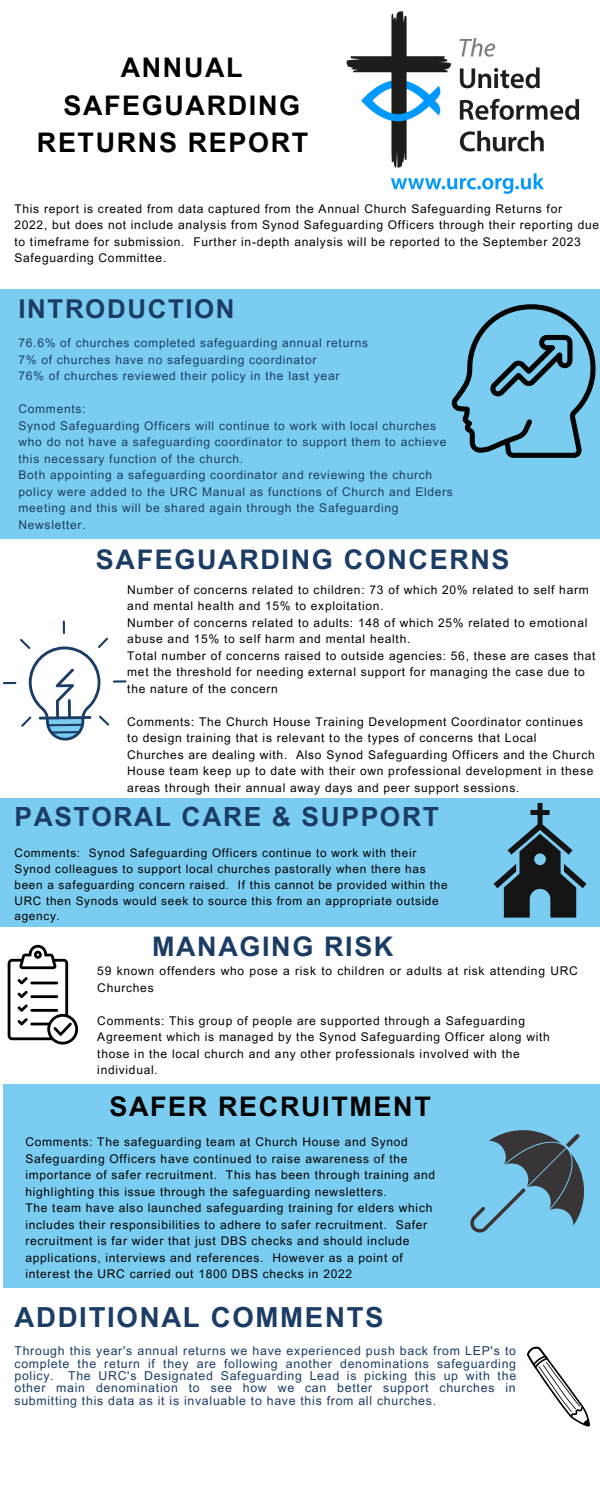
<style>
.page{position:relative;width:600px;height:1500px;background:#fff}
.page>*{position:absolute;margin:0;border:0;box-sizing:border-box;transform-origin:0 0}
.t1{font:700 27.6px "Arial MT Pro";letter-spacing:.06em;color:#1b3c65}
.t2{font:700 27px "Arial MT Pro";letter-spacing:.06em;color:#000}
.t3{font:700 27px "Arial MT Pro";letter-spacing:.06em;color:#1b3c65}
.t4{font:700 26.5px "Arial MT Pro";letter-spacing:.06em;color:#1b3c65}
.t5{font:700 26px "Arial MT Pro";letter-spacing:.06em;color:#1b3c65}
.t6{font:12.3px/12.3px "Arial MT Pro";letter-spacing:.06em;color:#1b3c65;text-align:justify}
.t7{font:12px/16.5px "Arial MT Pro";letter-spacing:.06em;color:#000}
.t8{font:12px/16.5px "Arial MT Pro";letter-spacing:.06em;color:#1b3c65}
.t9{font:11.8px/15.8px "Arial MT Pro";letter-spacing:.06em;color:#000}
</style>
<div class="page">
<div style="left:0;top:289px;width:600px;height:250px;background:#7acdf1"></div>
<svg style="left:3px;top:621px;width:123px;height:120px"></svg>
<div style="left:0;top:798px;width:600px;height:128px;background:#7acdf1"></div>
<img style="left:346px;top:11px;width:234px;height:183px">
<svg style="left:451px;top:304px;width:145px;height:154px"></svg>
<svg style="left:494px;top:803px;width:93px;height:115px"></svg>
<svg style="left:8px;top:945px;width:70px;height:100px"></svg>
<div style="left:3px;top:1084px;width:597px;height:204px;background:#7acdf1"></div>
<svg style="left:470px;top:1130px;width:114px;height:103px"></svg>
<svg style="left:527px;top:1346px;width:63px;height:81px"></svg>
<h2 class="t2" style="left:121px;top:58px;width:124px">ANNUAL</h2>
<h2 class="t2" style="left:63px;top:95px;width:238px">SAFEGUARDING</h2>
<h2 class="t2" style="left:37px;top:133px;width:273px">RETURNS REPORT</h2>
<p class="t7" style="left:14px;top:202px;width:586px">This report is created from data captured from the Annual Church Safeguarding Returns for<br>2022, but does not include analysis from Synod Safeguarding Officers through their reporting due to timeframe for submission. Further in-depth analysis will be reported to the September 2023<br>Safeguarding Committee.</p>
<h3 class="t5" style="left:19px;top:299px;width:218px">INTRODUCTION</h3>
<p class="t8" style="left:19px;top:336px;width:351px">76.6% of churches completed safeguarding annual returns<br>7% of churches have no safeguarding coordinator<br>76% of churches reviewed their policy in the last year</p>
<p class="t8" style="left:19px;top:402px;width:436px">Comments:<br>Synod Safeguarding Officers will continue to work with local churches who do not have a safeguarding coordinator to support them to achieve this necessary function of the church.<br>Both appointing a safeguarding coordinator and reviewing the church policy were added to the URC Manual as functions of Church and Elders meeting and this will be shared again through the Safeguarding Newsletter.</p>
<h2 class="t3" style="left:96px;top:549px;width:415px">SAFEGUARDING CONCERNS</h2>
<p class="t7" style="left:127px;top:583px;width:470px">Number of concerns related to children: 73 of which 20% related to self harm and mental health and 15% to exploitation.<br>Number of concerns related to adults: 148 of which 25% related to emotional abuse and 15% to self harm and mental health.<br>Total number of concerns raised to outside agencies: 56, these are cases that met the threshold for needing external support for managing the case due to the nature of the concern</p>
<p class="t7" style="left:127px;top:715px;width:469px">Comments: The Church House Training Development Coordinator continues to design training that is relevant to the types of concerns that Local Churches are dealing with. Also Synod Safeguarding Officers and the Church House team keep up to date with their own professional development in these areas through their annual away days and peer support sessions.</p>
<h3 class="t4" style="left:14px;top:807px;width:426px">PASTORAL CARE &amp; SUPPORT</h3>
<p class="t9" style="left:14px;top:847px;width:435px">Comments: Synod Safeguarding Officers continue to work with their Synod colleagues to support local churches pastorally when there has been a safeguarding concern raised. If this cannot be provided within the URC then Synods would seek to source this from an appropriate outside agency.</p>
<h2 class="t3" style="left:152px;top:937px;width:243px">MANAGING RISK</h2>
<p class="t7" style="left:97px;top:964px;width:482px">59 known offenders who pose a risk to children or adults at risk attending URC<br>Churches</p>
<p class="t7" style="left:97px;top:1014px;width:454px">Comments: This group of people are supported through a Safeguarding Agreement which is managed by the Synod Safeguarding Officer along with those in the local church and any other professionals involved with the individual.</p>
<h2 class="t2" style="left:109px;top:1097px;width:323px">SAFER RECRUITMENT</h2>
<p class="t7" style="left:25px;top:1135px;width:411px">Comments: The safeguarding team at Church House and Synod Safeguarding Officers have continued to raise awareness of the importance of safer recruitment. This has been through training and highlighting this issue through the safeguarding newsletters.<br>The team have also launched safeguarding training for elders which includes their responsibilities to adhere to safer recruitment. Safer recruitment is far wider that just DBS checks and should include applications, interviews and references. However as a point of interest the URC carried out 1800 DBS checks in 2022</p>
<h1 class="t1" style="left:14px;top:1307px;width:371px">ADDITIONAL COMMENTS</h1>
<p class="t6" style="left:14px;top:1347px;width:503px">Through this year's annual returns we have experienced push back from LEP's to complete the return if they are following another denominations safeguarding policy. The URC's Designated Safeguarding Lead is picking this up with the other main denomination to see how we can better support churches in submitting this data as it is invaluable to have this from all churches.</p>
</div>
